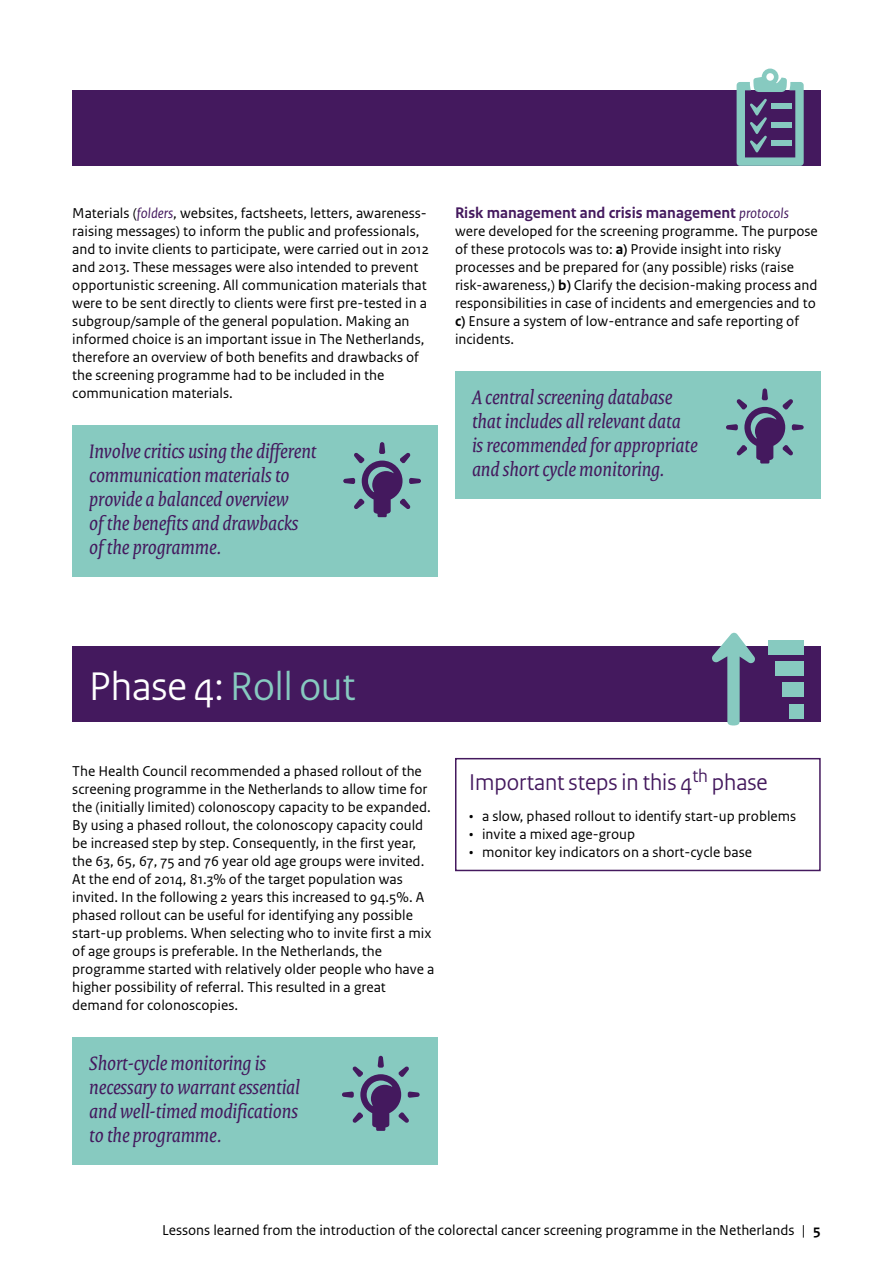
<style>
.page{position:relative;width:893px;height:1263px;background:#fff}
.page>*{position:absolute;margin:0;border:0;box-sizing:border-box;transform-origin:0 0}
.H2_kop{font:42px "Rijksoverheid Sans Heading";color:#fff}
.H3_Paragraafkop{font:24px "Rijksoverheid Sans Heading";color:#44195e}
.t1{font:italic 21px/24px "Rijksoverheid Serif";color:#44195e}
.P_Broodtekst-sans{font:700 16.2px "Rijksoverheid Sans Text";color:#44195e}
.P_Broodtekst-sans-2{font:15px/18px "Rijksoverheid Sans Text";color:#000}
.s1{font-style:italic;color:#44195e}
.s2{font-weight:400;font-style:italic;font-size:15px}
.s3{font-weight:700}
.s4{color:#87cac0}
</style>
<div class="page">
<div style="left:72px;top:90px;width:749px;height:76px;background:#44195e"></div>
<svg style="left:737px;top:69px;width:67px;height:97px"></svg>
<div style="left:72px;top:425px;width:366px;height:151px;background:#87cac0"></div>
<div style="left:455px;top:371px;width:366px;height:127px;background:#87cac0"></div>
<svg style="left:343px;top:442px;width:78px;height:75px"></svg>
<svg style="left:726px;top:388px;width:78px;height:75px"></svg>
<div style="left:72px;top:646px;width:749px;height:76px;background:#44195e"></div>
<svg style="left:712px;top:633px;width:43px;height:92px"></svg>
<div style="left:768px;top:640px;width:36px;height:14px;background:#87cac0"></div>
<div style="left:775px;top:661px;width:29px;height:15px;background:#87cac0"></div>
<div style="left:782px;top:683px;width:22px;height:14px;background:#87cac0"></div>
<div style="left:789px;top:704px;width:15px;height:14px;background:#87cac0"></div>
<div style="left:72px;top:1037px;width:366px;height:127px;background:#87cac0"></div>
<svg style="left:342px;top:1056px;width:78px;height:75px"></svg>
<div style="left:455px;top:758px;width:366px;height:113px;border:2px solid #44195e"></div>
<p class="P_Broodtekst-sans-2" style="left:72px;top:204px;width:358px">Materials (<span class="s1">folders</span>, websites, factsheets, letters, awareness&shy;raising messages) to inform the public and professionals, and to invite clients to participate, were carried out in 2012 and 2013. These messages were also intended to prevent opportunistic screening. All communication materials that were to be sent directly to clients were first pre-tested in a subgroup/sample of the general population. Making an informed choice is an important issue in The Netherlands, therefore an overview of both benefits and drawbacks of the screening programme had to be included in the communication materials.</p>
<p class="t1" style="left:89px;top:439px;width:229px">Involve critics using the different communication materials to provide a balanced overview<br>of the benefits and drawbacks of the programme.</p>
<p class="P_Broodtekst-sans" style="left:455px;top:203px;width:335px">Risk management and crisis management <span class="s2">protocols</span></p>
<p class="P_Broodtekst-sans-2" style="left:455px;top:222px;width:364px">were developed for the screening programme. The purpose of these protocols was to: <span class="s3">a)</span> Provide insight into risky processes and be prepared for (any possible) risks (raise risk-awareness,) <span class="s3">b)</span> Clarify the decision-making process and responsibilities in case of incidents and emergencies and to <span class="s3">c)</span> Ensure a system of low-entrance and safe reporting of incidents.</p>
<p class="t1" style="left:472px;top:385px;width:227px">A central screening database that includes all relevant data<br>is recommended for appropriate and short cycle monitoring.</p>
<h2 class="H2_kop" style="left:89px;top:662px;width:268px">Phase 4: <span class="s4">Roll out</span></h2>
<p class="P_Broodtekst-sans-2" style="left:72px;top:762px;width:364px">The Health Council recommended a phased rollout of the screening programme in the Netherlands to allow time for the (initially limited) colonoscopy capacity to be expanded.<br>By using a phased rollout, the colonoscopy capacity could be increased step by step. Consequently, in the first year, the 63, 65, 67, 75 and 76 year old age groups were invited.<br>At the end of 2014, 81.3% of the target population was invited. In the following 2 years this increased to 94.5%. A phased rollout can be useful for identifying any possible start-up problems. When selecting who to invite first a mix of age groups is preferable. In the Netherlands, the programme started with relatively older people who have a higher possibility of referral. This resulted in a great demand for colonoscopies.</p>
<p class="t1" style="left:89px;top:1051px;width:212px">Short-cycle monitoring is necessary to warrant essential and well-timed modifications to the programme.</p>
<h3 class="H3_Paragraafkop" style="left:469px;top:768px;width:300px">Important steps in this 4<sup>th</sup> phase</h3>
<p class="P_Broodtekst-sans-2" style="left:469px;top:807px;width:329px">• a slow, phased rollout to identify start-up problems</p>
<p class="P_Broodtekst-sans-2" style="left:469px;top:825px;width:167px">• invite a mixed age-group</p>
<p class="P_Broodtekst-sans-2" style="left:469px;top:843px;width:284px">• monitor key indicators on a short-cycle base</p>
<p class="P_Broodtekst-sans-2" style="left:162px;top:1221px;width:660px">Lessons learned from the introduction of the colorectal cancer screening programme in the Netherlands | <span class="s3">5</span></p>
</div>
